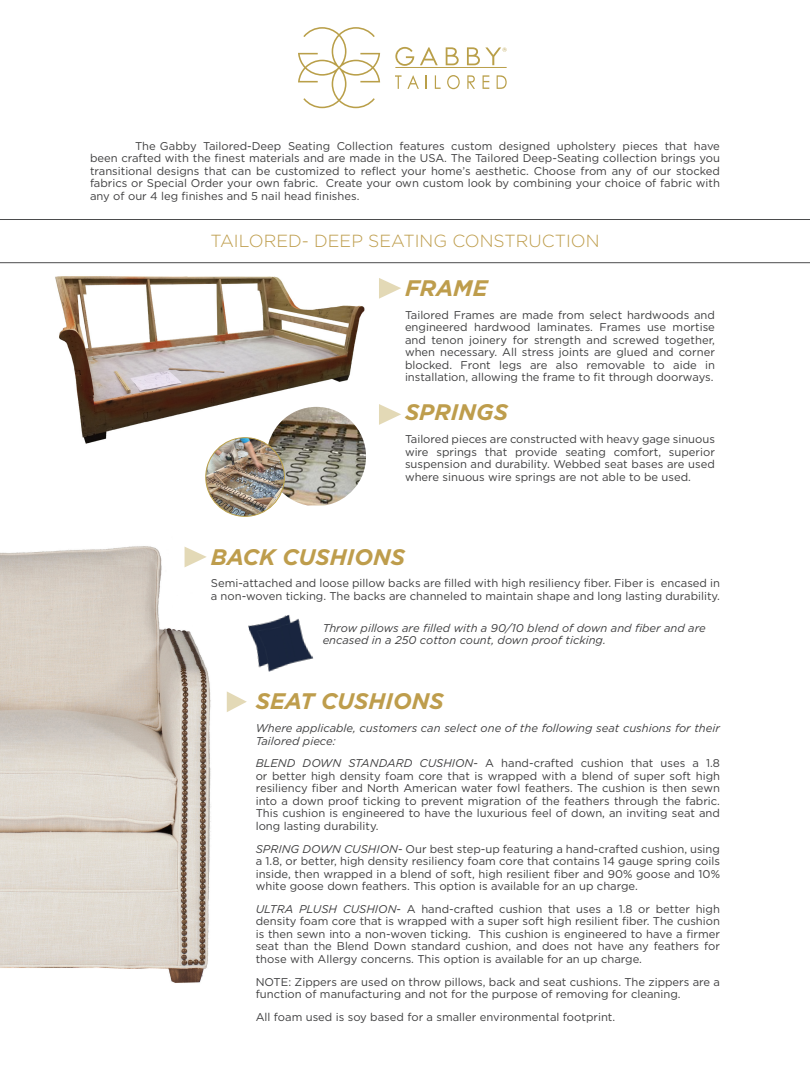
<style>
.page{position:relative;width:810px;height:1080px;background:#fff}
.page>*{position:absolute;margin:0;border:0;box-sizing:border-box;transform-origin:0 0}
.t1{font:italic 700 22.5px "Gotham HTF";color:#be9d4c}
.t2{font:300 17.5px "Gotham HTF";color:#be9d4c}
.t3{font:11.25px/12.5px "Gotham HTF";color:#3e3e3f;text-align:justify}
.t4{font:italic 11.25px/12.5px "Gotham HTF";color:#3e3e3f}
.s1{font-style:italic}
</style>
<div class="page">
<svg style="left:298px;top:27px;width:82px;height:81px"></svg>
<svg style="left:395px;top:47px;width:19px;height:19px"></svg>
<svg style="left:420px;top:47px;width:18px;height:18px"></svg>
<svg style="left:446px;top:47px;width:13px;height:18px"></svg>
<svg style="left:467px;top:47px;width:40px;height:18px"></svg>
<svg style="left:395px;top:75px;width:24px;height:14px"></svg>
<svg style="left:426px;top:75px;width:1px;height:14px"></svg>
<svg style="left:435px;top:75px;width:6px;height:14px"></svg>
<svg style="left:447px;top:75px;width:13px;height:14px"></svg>
<svg style="left:467px;top:75px;width:8px;height:14px"></svg>
<svg style="left:483px;top:75px;width:6px;height:14px"></svg>
<svg style="left:497px;top:75px;width:10px;height:14px"></svg>
<hr style="left:395px;top:67px;width:112px;height:1px;background:#b99f49">
<img style="left:54px;top:263px;width:312px;height:183px">
<img style="left:0;top:546px;width:227px;height:437px">
<img style="left:248px;top:615px;width:55px;height:52px">
<img style="left:259px;top:662px;width:44px;height:10px">
<img style="left:303px;top:638px;width:11px;height:23px">
<svg style="left:379px;top:278px;width:22px;height:21px"></svg>
<svg style="left:379px;top:404px;width:22px;height:21px"></svg>
<svg style="left:185px;top:547px;width:22px;height:20px"></svg>
<img style="left:267px;top:407px;width:99px;height:98px">
<img style="left:206px;top:438px;width:78px;height:78px;border-radius:39px">
<div style="left:205px;top:437px;width:80px;height:80px;border:1px solid #baa049;border-radius:50%"></div>
<svg style="left:227px;top:691px;width:20px;height:21px"></svg>
<hr style="left:0;top:262px;width:810px;height:1px;background:#4b4c4d">
<hr style="left:0;top:219px;width:810px;height:1px;background:#4b4c4d">
<p class="t3" style="left:90px;top:139px;width:632px;text-indent:45px">The Gabby Tailored-Deep Seating Collection features custom designed upholstery pieces that have been crafted with the finest materials and are made in the USA. The Tailored Deep-Seating collection brings you transitional designs that can be customized to reflect your home’s aesthetic. Choose from any of our stocked fabrics or Special Order your own fabric. Create your own custom look by combining your choice of fabric with any of our 4 leg finishes and 5 nail head finishes.</p>
<p class="t2" style="left:210px;top:231px;width:391px">TAILORED- DEEP SEATING CONSTRUCTION</p>
<p class="t1" style="left:405px;top:275px;width:84px">FRAME</p>
<p class="t3" style="left:405px;top:308px;width:311px">Tailored Frames are made from select hardwoods and engineered hardwood laminates. Frames use mortise and tenon joinery for strength and screwed together, when necessary. All stress joints are glued and corner blocked. Front legs are also removable to aide in installation, allowing the frame to fit through doorways.</p>
<p class="t1" style="left:405px;top:399px;width:105px">SPRINGS</p>
<p class="t3" style="left:405px;top:433px;width:311px">Tailored pieces are constructed with heavy gage sinuous wire springs that provide seating comfort, superior suspension and durability. Webbed seat bases are used where sinuous wire springs are not able to be used.</p>
<p class="t1" style="left:211px;top:544px;width:196px">BACK CUSHIONS</p>
<p class="t3" style="left:211px;top:577px;width:511px">Semi-attached and loose pillow backs are filled with high resiliency fiber. Fiber is encased in a non-woven ticking. The backs are channeled to maintain shape and long lasting durability.</p>
<p class="t4" style="left:323px;top:621px;width:385px">Throw pillows are filled with a 90/10 blend of down and fiber and are encased in a 250 cotton count, down proof ticking.</p>
<p class="t1" style="left:256px;top:688px;width:190px">SEAT CUSHIONS</p>
<p class="t4" style="left:256px;top:722px;width:466px">Where applicable, customers can select one of the following seat cushions for their<br>Tailored piece:</p>
<p class="t3" style="left:256px;top:757px;width:466px"><span class="s1">BLEND DOWN STANDARD CUSHION</span>- A hand-crafted cushion that uses a 1.8 or better high density foam core that is wrapped with a blend of super soft high resiliency fiber and North American water fowl feathers. The cushion is then sewn into a down proof ticking to prevent migration of the feathers through the fabric.<br>This cushion is engineered to have the luxurious feel of down, an inviting seat and long lasting durability.</p>
<p class="t3" style="left:256px;top:842px;width:466px"><span class="s1">SPRING DOWN CUSHION</span>- Our best step-up featuring a hand-crafted cushion, using a 1.8, or better, high density resiliency foam core that contains 14 gauge spring coils inside, then wrapped in a blend of soft, high resilient fiber and 90% goose and 10% white goose down feathers. This option is available for an up charge.</p>
<p class="t3" style="left:256px;top:902px;width:466px"><span class="s1">ULTRA PLUSH CUSHION</span>- A hand-crafted cushion that uses a 1.8 or better high density foam core that is wrapped with a super soft high resilient fiber. The cushion is then sewn into a non-woven ticking. This cushion is engineered to have a firmer seat than the Blend Down standard cushion, and does not have any feathers for those with Allergy concerns. This option is available for an up charge.</p>
<p class="t3" style="left:256px;top:975px;width:466px">NOTE: Zippers are used on throw pillows, back and seat cushions. The zippers are a function of manufacturing and not for the purpose of removing for cleaning.</p>
<p class="t3" style="left:256px;top:1010px;width:361px">All foam used is soy based for a smaller environmental footprint.</p>
</div>
